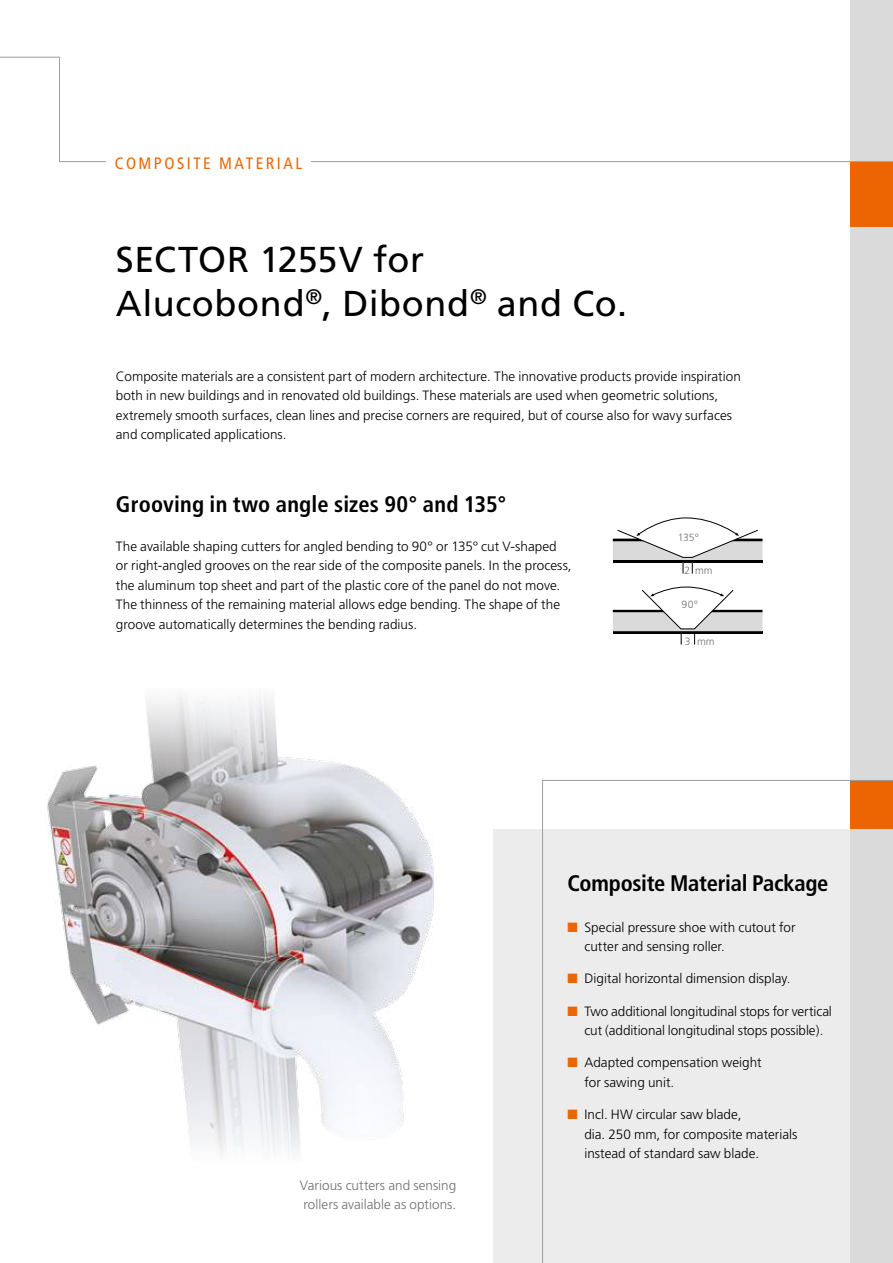
<style>
.page{position:relative;width:893px;height:1263px;background:#fff}
.page>*{position:absolute;margin:0;border:0;box-sizing:border-box;transform-origin:0 0}
.t1{font:36px/43.5px "Frutiger";letter-spacing:.02em;color:#000}
.t2{font:700 condensed 22.5px "Frutiger";letter-spacing:-.005em;color:#000}
.t3{font:condensed 16.5px "Frutiger";letter-spacing:.155em;color:#ec6502}
.t4{font:300 13.5px/19.5px "Frutiger";color:#000}
.t5{font:300 13.5px/19.5px "Frutiger";letter-spacing:.005em;color:#6f6f6e}
.t6{font:300 10.5px "Frutiger";letter-spacing:.01em;color:#6f6f6e}
.s1{color:#ec6502}
</style>
<div class="page">
<img style="left:47px;top:695px;width:387px;height:459px">
<div style="left:493px;top:829px;width:400px;height:434px;background:#ececed"></div>
<div style="left:850px;top:0;width:43px;height:1263px;background:#dadada"></div>
<div style="left:850px;top:162px;width:43px;height:65px;background:#ec6502"></div>
<svg style="left:542px;top:780px;width:351px;height:483px"></svg>
<svg style="left:0;top:56px;width:893px;height:106px"></svg>
<div style="left:106px;top:148px;width:205px;height:30px;background:#fff"></div>
<svg style="left:613px;top:518px;width:149px;height:56px"></svg>
<svg style="left:613px;top:587px;width:149px;height:58px"></svg>
<p class="t3" style="left:115px;top:154px;width:189px">COMPOSITE MATERIAL</p>
<h1 class="t1" style="left:116px;top:238px;width:513px">SECTOR 1255V for<br>Alucobond<sup>®</sup>, Dibond<sup>®</sup> and Co.</h1>
<p class="t4" style="left:116px;top:367px;width:626px">Composite materials are a consistent part of modern architecture. The innovative products provide inspiration both in new buildings and in renovated old buildings. These materials are used when geometric solutions, extremely smooth surfaces, clean lines and precise corners are required, but of course also for wavy surfaces and complicated applications.</p>
<h2 class="t2" style="left:116px;top:490px;width:392px">Grooving in two angle sizes 90° and 135°</h2>
<p class="t4" style="left:116px;top:536px;width:457px">The available shaping cutters for angled bending to 90° or 135° cut V-shaped or right-angled grooves on the rear side of the composite panels. In the process, the aluminum top sheet and part of the plastic core of the panel do not move.<br>The thinness of the remaining material allows edge bending. The shape of the groove automatically determines the bending radius.</p>
<p class="t6" style="left:678px;top:531px;width:23px">135°</p>
<p class="t6" style="left:685px;top:564px;width:30px">2 mm</p>
<p class="t6" style="left:681px;top:599px;width:18px">90°</p>
<p class="t6" style="left:685px;top:635px;width:31px">3 mm</p>
<p class="t5" style="left:300px;top:1175px;width:158px">Various cutters and sensing rollers available as options.</p>
<h2 class="t2" style="left:567px;top:870px;width:262px">Composite Material Package</h2>
<p class="t4" style="left:584px;top:917px;width:213px;text-indent:-17px"><span class="s1">■</span> Special pressure shoe with cutout for cutter and sensing roller.</p>
<p class="t4" style="left:567px;top:969px;width:225px"><span class="s1">■</span> Digital horizontal dimension display.</p>
<p class="t4" style="left:584px;top:1001px;width:249px;text-indent:-17px"><span class="s1">■</span> Two additional longitudinal stops for vertical cut (additional longitudinal stops possible).</p>
<p class="t4" style="left:584px;top:1053px;width:179px;text-indent:-17px"><span class="s1">■</span> Adapted compensation weight for sawing unit.</p>
<p class="t4" style="left:584px;top:1105px;width:214px;text-indent:-17px"><span class="s1">■</span> Incl. HW circular saw blade,<br>dia. 250 mm, for composite materials instead of standard saw blade.</p>
</div>
